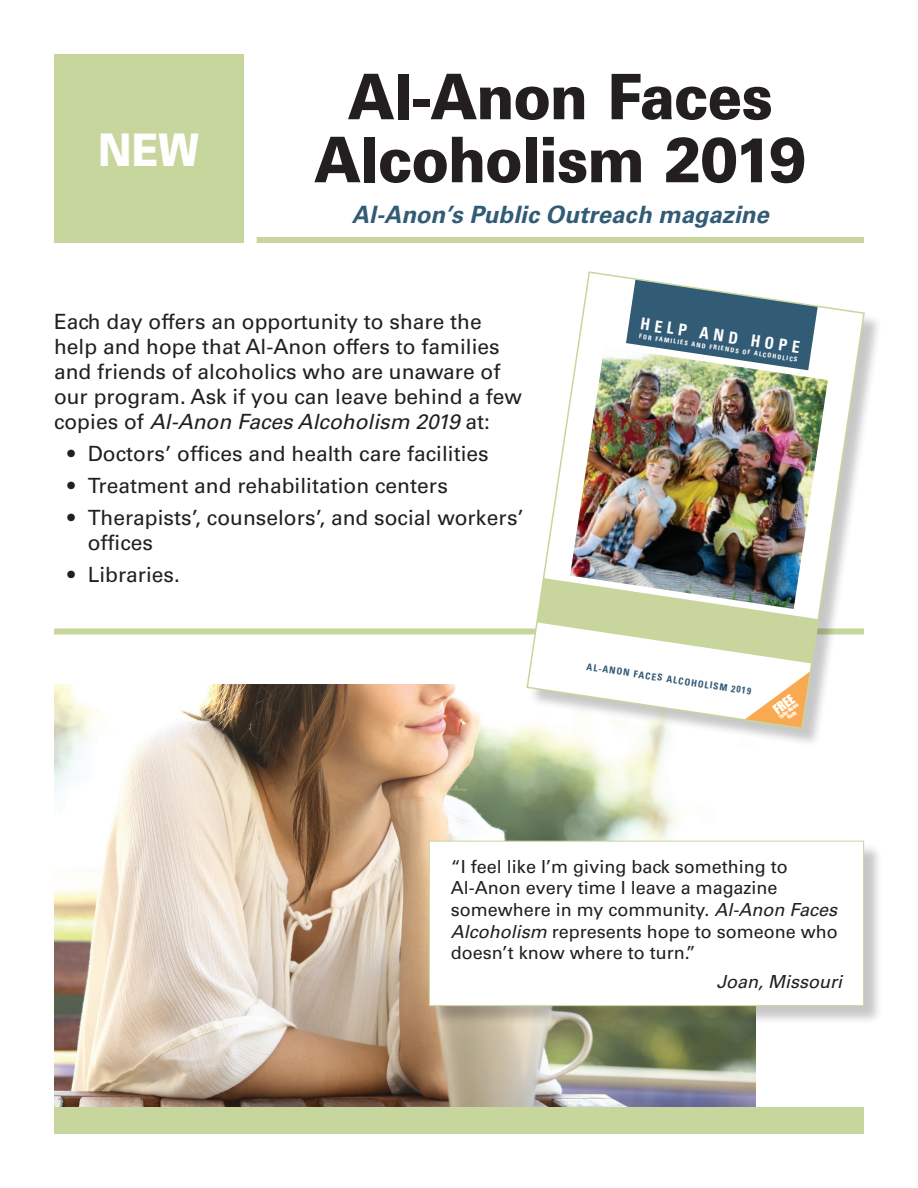
<style>
.page{position:relative;width:918px;height:1188px;background:#fff}
.page>*{position:absolute;margin:0;border:0;box-sizing:border-box;transform-origin:0 0}
.Header_1{font:900 63px/63px "Univers";letter-spacing:-.02em;color:#231f20;text-align:center;scale:.9 1}
.NEW_Text{font:900 45px "Univers";color:#fff;scale:.9 1}
.Header_2{font:italic 700 23.85px "Univers";letter-spacing:.005em;color:#325b75}
.Body_Text{font:21px/25.2px "Univers";color:#231f20}
.Body_Text-2{font:18px/21.6px "Univers";color:#231f20}
.Body_Text-3{font:italic 18px "Univers";color:#231f20}
.t1{font:700 condensed 16.5px "Univers";color:#fff;scale:.95 1}
.t2{font:12.9px "Impact";color:#fff}
.t3{font:700 condensed 9.6px "Univers";color:#325b75}
.t4{font:700 condensed 6.45px "Univers";color:#fff}
.t5{font:4.95px/4.9px "Impact";color:#fff;text-align:center}
.s1{font-style:italic}
</style>
<div class="page">
<img style="left:54px;top:685px;width:702px;height:422px">
<div style="left:54px;top:628px;width:810px;height:6px;background:#c7d69d"></div>
<div style="left:54px;top:54px;width:189px;height:189px;background:#c7d69d"></div>
<div style="left:257px;top:237px;width:607px;height:6px;background:#c7d69d"></div>
<div style="left:529px;top:274px;width:354px;height:473px;background:#231f20;opacity:.25"></div>
<img style="left:526px;top:271px;width:340px;height:459px">
<div style="left:431px;top:843px;width:452px;height:181px;background:#231f20;opacity:.25"></div>
<div style="left:429px;top:841px;width:435px;height:165px;background:#fff;border:1px solid #c7d69d"></div>
<div style="left:54px;top:1107px;width:810px;height:27px;background:#c7d69d"></div>
<p class="NEW_Text" style="left:98px;top:122px;width:113px">NEW</p>
<p class="Header_1" style="left:314px;top:65px;width:549px">Al‑Anon Faces<br>Alcoholism 2019</p>
<p class="Header_2" style="left:352px;top:201px;width:418px">Al‑Anon’s Public Outreach magazine</p>
<p class="Body_Text" style="left:54px;top:309px;width:470px">Each day offers an opportunity to share the help and hope that Al‑Anon offers to families and friends of alcoholics who are unaware of our program. Ask if you can leave behind a few copies of <span class="s1">Al‑Anon Faces Alcoholism 2019</span> at:</p>
<p class="Body_Text" style="left:68px;top:441px;width:423px">• Doctors’ offices and health care facilities</p>
<p class="Body_Text" style="left:68px;top:473px;width:382px">• Treatment and rehabilitation centers</p>
<p class="Body_Text" style="left:88px;top:505px;width:438px;text-indent:-20px">• Therapists’, counselors’, and social workers’ offices</p>
<p class="Body_Text" style="left:68px;top:562px;width:114px">• Libraries.</p>
<p class="t1" style="left:642px;top:314px;width:171px;rotate:8deg">HELP AND HOPE</p>
<p class="t4" style="left:640px;top:333px;width:161px;rotate:8deg">FOR FAMILIES AND FRIENDS OF ALCOHOLICS</p>
<p class="t3" style="left:588px;top:660px;width:168px;rotate:9deg">AL-ANON FACES ALCOHOLISM 2019</p>
<p class="t2" style="left:769px;top:703px;width:24px;rotate:-37deg">FREE</p>
<p class="t5" style="left:778px;top:715px;width:24px;rotate:-36deg">Take-Home<br>Copy</p>
<p class="Body_Text-2" style="left:451px;top:856px;width:389px">“I feel like I’m giving back something to Al‑Anon every time I leave a magazine somewhere in my community. <span class="s1">Al‑Anon Faces Alcoholism</span> represents hope to someone who doesn’t know where to turn.”</p>
<p class="Body_Text-3" style="left:716px;top:970px;width:127px">Joan, Missouri</p>
</div>
